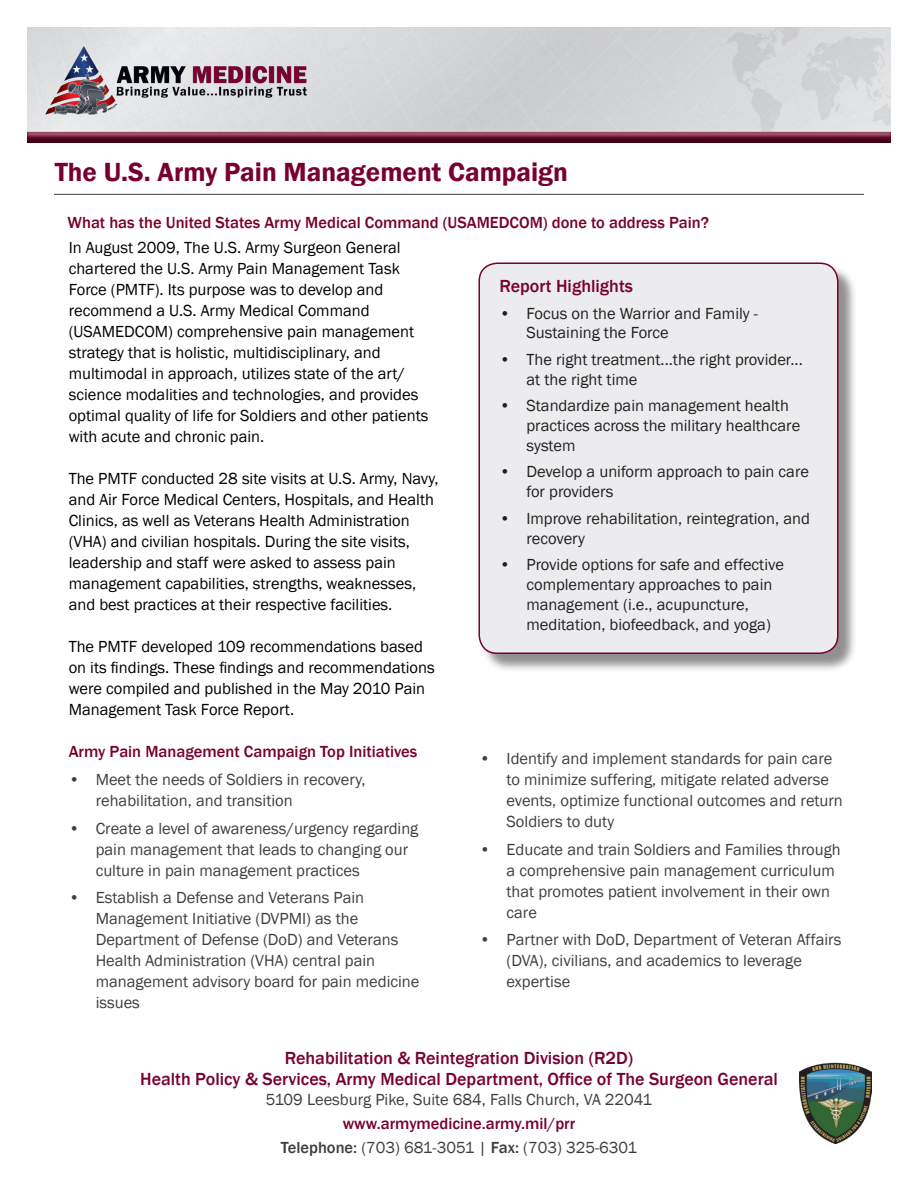
<style>
.page{position:relative;width:918px;height:1188px;background:#fff}
.page>*{position:absolute;margin:0;border:0;box-sizing:border-box;transform-origin:0 0}
.t1{font:600 27px "Franklin Gothic";color:#780031}
.t2{font:500 18px "Franklin Gothic";color:#780031}
.t3{font:16.5px/21px "Franklin Gothic";color:#000}
.t4{font:16.5px/21px "Franklin Gothic";color:#3e3e3f}
.t5{font:16.5px/19.8px "Franklin Gothic";color:#231f20}
.t6{font:500 16.5px/24px "Franklin Gothic";color:#780031;text-align:center}
.s1{color:#3e3e3f}
.s2{font-weight:400;color:#3e3e3f}
</style>
<div class="page">
<hr style="left:54px;top:194px;width:810px;height:1px;background:#3e3e3f">
<img style="left:800px;top:1062px;width:71px;height:82px">
<div style="left:481px;top:265px;width:376px;height:407px;background:#231f20;opacity:.5"></div>
<div style="left:479px;top:263px;width:359px;height:390px;background:#ececee;border-radius:18px"></div>
<div style="left:478px;top:262px;width:360px;height:392px;border:2px solid #780031;border-radius:18px"></div>
<img style="left:27px;top:27px;width:864px;height:115px">
<img style="left:39px;top:44px;width:271px;height:73px">
<p class="t1" style="left:55px;top:155px;width:515px">The U.S. Army Pain Management Campaign</p>
<p class="t6" style="left:68px;top:210px;width:643px">What has the United States Army Medical Command (USAMEDCOM) done to address Pain?</p>
<p class="t3" style="left:69px;top:237px;width:361px">In August 2009, The U.S. Army Surgeon General chartered the U.S. Army Pain Management Task Force (PMTF). Its purpose was to develop and recommend a U.S. Army Medical Command (USAMEDCOM) comprehensive pain management strategy that is holistic, multidisciplinary, and multimodal in approach, utilizes state of the art/ science modalities and technologies, and provides optimal quality of life for Soldiers and other patients with acute and chronic pain.</p>
<p class="t3" style="left:69px;top:468px;width:371px">The PMTF conducted 28 site visits at U.S. Army, Navy, and Air Force Medical Centers, Hospitals, and Health Clinics, as well as Veterans Health Administration (VHA) and civilian hospitals. During the site visits, leadership and staff were asked to assess pain management capabilities, strengths, weaknesses, and best practices at their respective facilities.</p>
<p class="t3" style="left:69px;top:636px;width:368px">The PMTF developed 109 recommendations based on its findings. These findings and recommendations were compiled and published in the May 2010 Pain Management Task Force Report.</p>
<p class="t6" style="left:69px;top:740px;width:350px">Army Pain Management Campaign Top Initiatives</p>
<p class="t4" style="left:96px;top:769px;width:271px;text-indent:-27px">• Meet the needs of Soldiers in recovery, rehabilitation, and transition</p>
<p class="t4" style="left:96px;top:818px;width:324px;text-indent:-27px">• Create a level of awareness/urgency regarding pain management that leads to changing our culture in pain management practices</p>
<p class="t4" style="left:96px;top:888px;width:325px;text-indent:-27px">• Establish a Defense and Veterans Pain Management Initiative (DVPMI) as the Department of Defense (DoD) and Veterans Health Administration (VHA) central pain management advisory board for pain medicine issues</p>
<p class="t2" style="left:500px;top:275px;width:135px">Report Highlights</p>
<p class="t5" style="left:526px;top:304px;width:233px;text-indent:-27px">• Focus on the Warrior and Family -<br>Sustaining the Force</p>
<p class="t5" style="left:526px;top:350px;width:278px;text-indent:-27px">• The right treatment...the right provider... at the right time</p>
<p class="t5" style="left:526px;top:396px;width:275px;text-indent:-27px">• Standardize pain management health practices across the military healthcare system</p>
<p class="t5" style="left:526px;top:462px;width:284px;text-indent:-27px">• Develop a uniform approach to pain care for providers</p>
<p class="t5" style="left:526px;top:509px;width:285px;text-indent:-27px">• Improve rehabilitation, reintegration, and recovery</p>
<p class="t5" style="left:526px;top:555px;width:259px;text-indent:-27px">• Provide options for safe and effective complementary approaches to pain management (i.e., acupuncture, meditation, biofeedback, and yoga)</p>
<p class="t4" style="left:507px;top:748px;width:338px;text-indent:-27px">• Identify and implement standards for pain care to minimize suffering, mitigate related adverse events, optimize functional outcomes and return Soldiers to duty</p>
<p class="t4" style="left:507px;top:839px;width:336px;text-indent:-27px">• Educate and train Soldiers and Families through a comprehensive pain management curriculum that promotes patient involvement in their own care</p>
<p class="t4" style="left:507px;top:930px;width:336px;text-indent:-27px">• Partner with DoD, Department of Veteran Affairs (DVA), civilians, and academics to leverage expertise</p>
<p class="t2" style="left:285px;top:1046px;width:350px">Rehabilitation &amp; Reintegration Division (R2D)</p>
<p class="t2" style="left:140px;top:1068px;width:639px">Health Policy &amp; Services, Army Medical Department, Office of The Surgeon General</p>
<p class="t4" style="left:266px;top:1089px;width:388px">5109 Leesburg Pike, Suite 684, Falls Church, VA 22041</p>
<p class="t6" style="left:281px;top:1112px;width:358px">www.armymedicine.army.mil/prr<br><span class="s1">Telephone:</span> <span class="s2">(703) 681-3051 |</span> <span class="s1">Fax:</span> <span class="s2">(703) 325-6301</span></p>
</div>
